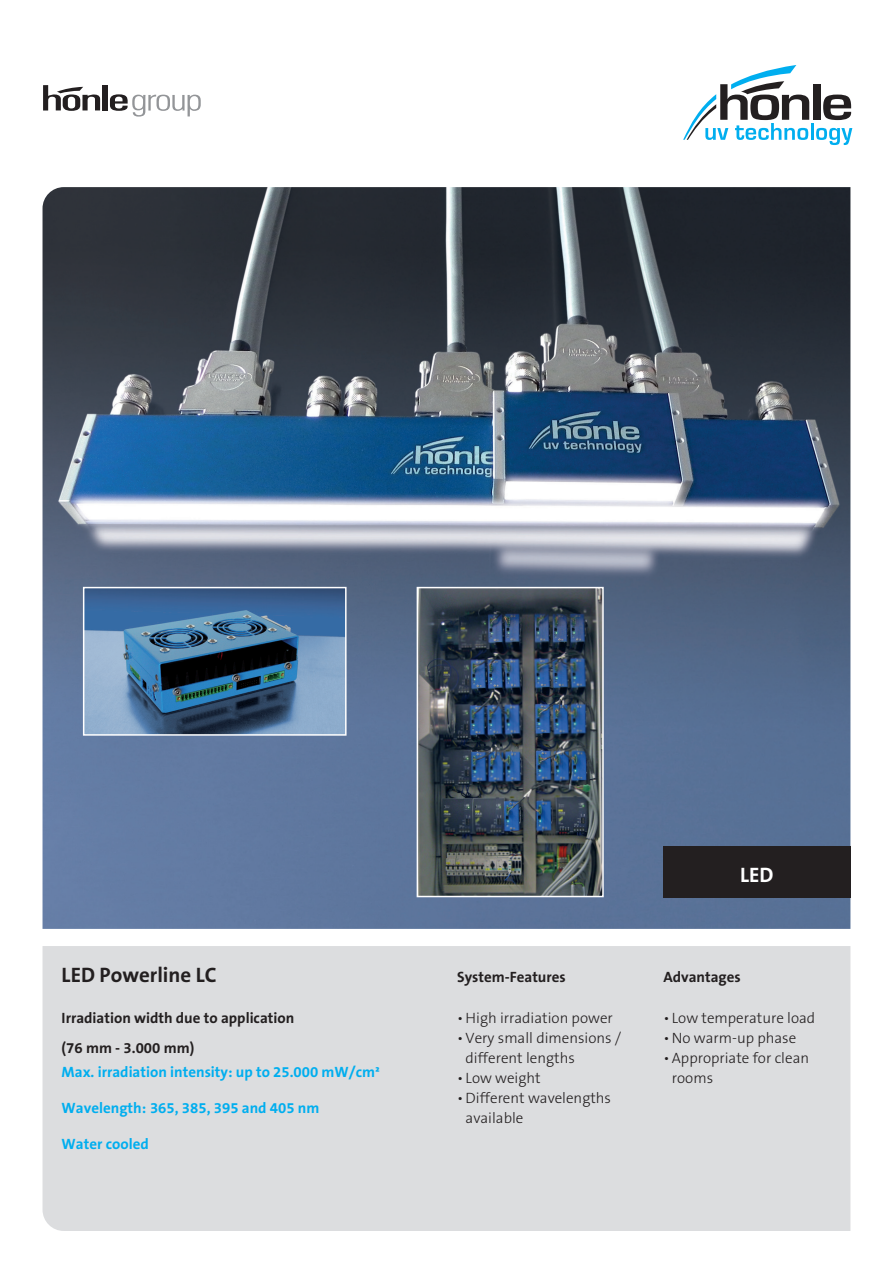
<style>
.page{position:relative;width:893px;height:1263px;background:#fff}
.page>*{position:absolute;margin:0;border:0;box-sizing:border-box;transform-origin:0 0}
.t1{font:700 21px "The Sans B7";color:#231f20}
.t2{font:700 21px "The Sans B7";color:#fff}
.t3{font:300 15px/20.1px "The Sans B3";color:#231f20}
.t4{font:700 15px "The Sans B7";color:#00aeef}
.t5{font:700 15px/30.2px "The Sans B7";color:#231f20}
</style>
<div class="page">
<div style="left:43px;top:946px;width:807px;height:285px;background:#dcdddf"></div>
<hr style="left:811px;top:123px;width:3px;height:17px;background:#00aeef">
<svg style="left:816px;top:128px;width:36px;height:17px"></svg>
<div style="left:813px;top:84px;width:7px;height:36px;background:#231f20"></div>
<svg style="left:823px;top:95px;width:28px;height:25px"></svg>
<svg style="left:683px;top:65px;width:126px;height:75px"></svg>
<div style="left:103px;top:85px;width:5px;height:25px;background:#231f20"></div>
<svg style="left:110px;top:94px;width:91px;height:23px"></svg>
<svg style="left:43px;top:85px;width:57px;height:26px"></svg>
<img style="left:43px;top:187px;width:807px;height:742px">
<div style="left:663px;top:846px;width:187px;height:51px;background:#231f20"></div>
<img style="left:420px;top:590px;width:181px;height:304px">
<div style="left:417px;top:587px;width:187px;height:310px;border:2px solid #fff"></div>
<img style="left:86px;top:590px;width:258px;height:143px">
<div style="left:83px;top:587px;width:264px;height:149px;border:2px solid #fff"></div>
<h1 class="t2" style="left:740px;top:864px;width:35px">LED</h1>
<h1 class="t1" style="left:62px;top:964px;width:157px">LED Powerline LC</h1>
<p class="t5" style="left:663px;top:963px;width:79px">Advantages</p>
<p class="t3" style="left:663px;top:1008px;width:153px">• Low temperature load</p>
<p class="t3" style="left:663px;top:1028px;width:134px">• No warm-up phase</p>
<p class="t3" style="left:672px;top:1048px;width:139px;text-indent:-9px">•Appropriate for clean rooms</p>
<p class="t5" style="left:457px;top:963px;width:110px">System-Features</p>
<p class="t3" style="left:457px;top:1008px;width:157px">• High irradiation power</p>
<p class="t3" style="left:466px;top:1028px;width:157px;text-indent:-9px">•Very small dimensions / different lengths</p>
<p class="t3" style="left:457px;top:1068px;width:85px">• Low weight</p>
<p class="t3" style="left:466px;top:1088px;width:147px;text-indent:-9px">•Different wavelengths available</p>
<p class="t5" style="left:62px;top:1003px;width:234px">Irradiation width due to application (76 mm - 3.000 mm)</p>
<p class="t4" style="left:62px;top:1064px;width:320px">Max. irradiation intensity: up to 25.000 mW/cm²</p>
<p class="t4" style="left:62px;top:1100px;width:259px">Wavelength: 365, 385, 395 and 405 nm</p>
<p class="t4" style="left:62px;top:1136px;width:89px">Water cooled</p>
</div>
